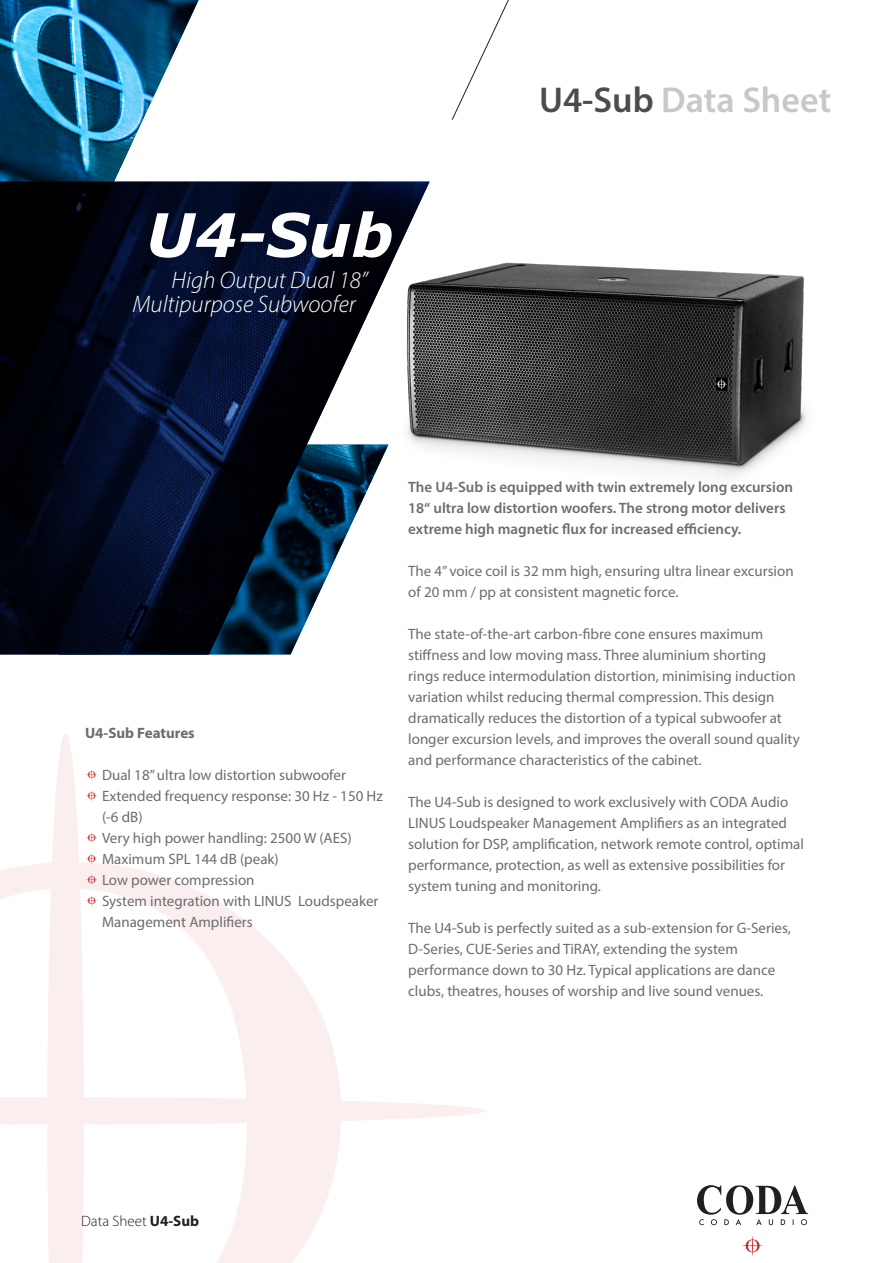
<style>
.page{position:relative;width:893px;height:1263px;background:#fff}
.page>*{position:absolute;margin:0;border:0;box-sizing:border-box;transform-origin:0 0}
.t1{font:italic 700 60px "Verdana";color:#fff}
.t2{font:600 36px "Myriad Pro";color:#c7c8ca}
.t3{font:italic 300 24px "Myriad Pro";color:#fff}
.Bulleted_List_1{font:15px/21px "Myriad Pro";color:#6c6d70}
.t4{font:600 15px/21px "Myriad Pro";color:#6c6d70}
.t5{font:300 15px "Myriad Pro";color:#231f20}
.t6{font:700 15px "Myriad Pro";color:#6c6d70}
.s1{color:#4b4c4d}
.s2{font-family:"COD Aicon";color:#d1232a}
.s3{font-weight:700}
</style>
<div class="page">
<svg style="left:0;top:0;width:205px;height:182px"></svg>
<svg style="left:0;top:733px;width:485px;height:530px"></svg>
<svg style="left:697px;top:1185px;width:111px;height:40px"></svg>
<svg style="left:742px;top:1236px;width:21px;height:20px"></svg>
<svg style="left:451px;top:0;width:58px;height:120px"></svg>
<svg style="left:0;top:182px;width:353px;height:472px;background:#0a1327"></svg>
<img style="left:330px;top:181px;width:477px;height:340px">
<p class="t1" style="left:146px;top:196px;width:249px">U4-Sub</p>
<p class="t3" style="left:172px;top:266px;width:198px">High Output Dual 18”</p>
<p class="t3" style="left:132px;top:290px;width:225px">Multipurpose Subwoofer</p>
<p class="t2" style="left:539px;top:77px;width:294px"><span class="s1">U4-Sub</span> Data Sheet</p>
<p class="t6" style="left:85px;top:723px;width:111px">U4-Sub Features</p>
<p class="Bulleted_List_1" style="left:85px;top:764px;width:262px"><span class="s2">C</span> Dual 18” ultra low distortion subwoofer</p>
<p class="Bulleted_List_1" style="left:85px;top:785px;width:299px"><span class="s2">C</span> Extended frequency response: 30 Hz - 150 Hz</p>
<p class="Bulleted_List_1" style="left:102px;top:806px;width:42px">(-6 dB)</p>
<p class="Bulleted_List_1" style="left:85px;top:827px;width:268px"><span class="s2">C</span> Very high power handling: 2500 W (AES)</p>
<p class="Bulleted_List_1" style="left:85px;top:848px;width:195px"><span class="s2">C</span> Maximum SPL 144 dB (peak)</p>
<p class="Bulleted_List_1" style="left:85px;top:869px;width:171px"><span class="s2">C</span> Low power compression</p>
<p class="Bulleted_List_1" style="left:102px;top:890px;width:278px;text-indent:-17px"><span class="s2">C</span> System integration with LINUS Loudspeaker<br>Management Amplifiers</p>
<p class="t4" style="left:408px;top:476px;width:386px">The U4-Sub is equipped with twin extremely long excursion<br>18“ ultra low distortion woofers. The strong motor delivers extreme high magnetic flux for increased efficiency.</p>
<p class="Bulleted_List_1" style="left:408px;top:560px;width:387px">The 4” voice coil is 32 mm high, ensuring ultra linear excursion of 20 mm / pp at consistent magnetic force.</p>
<p class="Bulleted_List_1" style="left:408px;top:623px;width:393px">The state-of-the-art carbon-fibre cone ensures maximum stiffness and low moving mass. Three aluminium shorting rings reduce intermodulation distortion, minimising induction variation whilst reducing thermal compression. This design dramatically reduces the distortion of a typical subwoofer at longer excursion levels, and improves the overall sound quality and performance characteristics of the cabinet.</p>
<p class="Bulleted_List_1" style="left:408px;top:791px;width:397px">The U4-Sub is designed to work exclusively with CODA Audio LINUS Loudspeaker Management Amplifiers as an integrated solution for DSP, amplification, network remote control, optimal performance, protection, as well as extensive possibilities for system tuning and monitoring.</p>
<p class="Bulleted_List_1" style="left:408px;top:917px;width:384px">The U4-Sub is perfectly suited as a sub-extension for G-Series, D-Series, CUE-Series and TiRAY, extending the system performance down to 30 Hz. Typical applications are dance clubs, theatres, houses of worship and live sound venues.</p>
<p class="t5" style="left:81px;top:1212px;width:119px">Data Sheet <span class="s3">U4-Sub</span></p>
</div>
